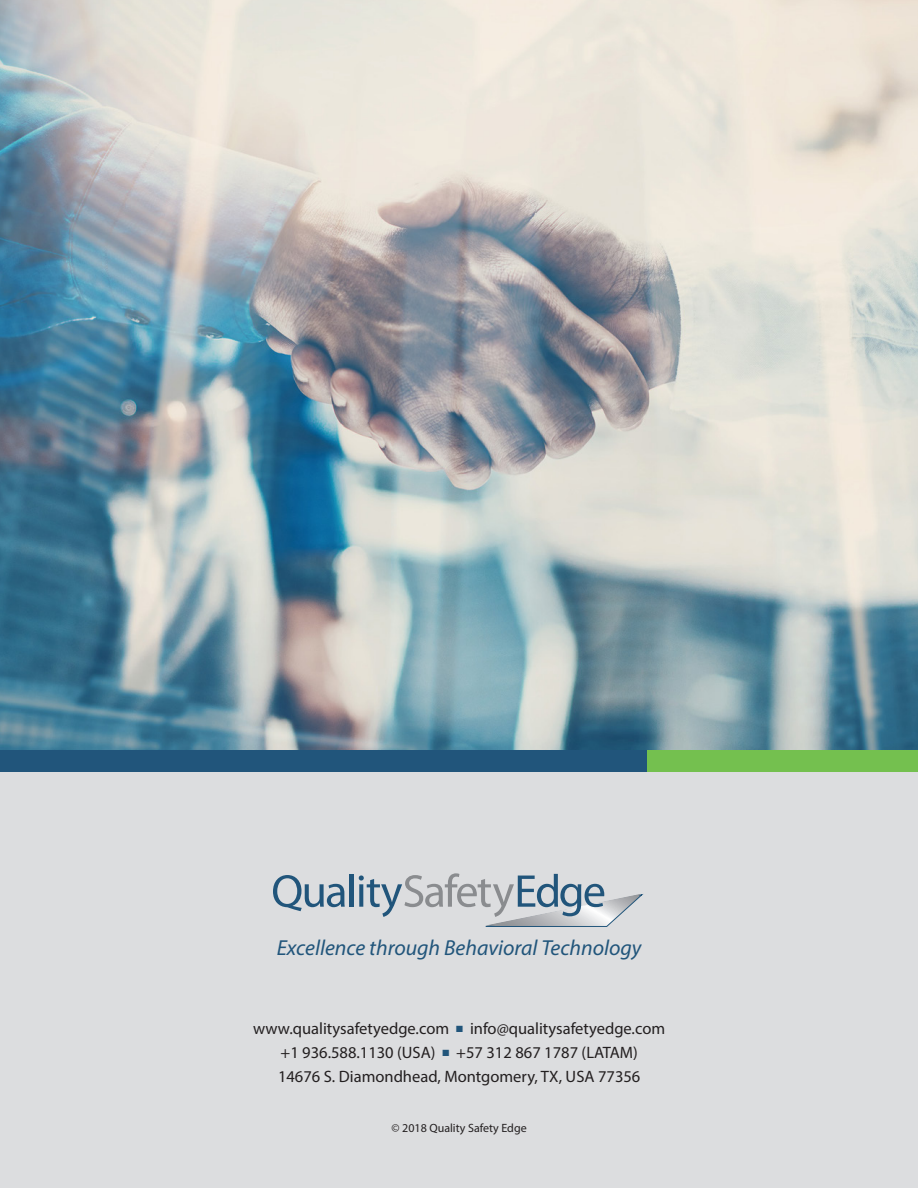
<style>
.page{position:relative;width:918px;height:1188px;background:#fff}
.page>*{position:absolute;margin:0;border:0;box-sizing:border-box;transform-origin:0 0}
.t1{font:italic 21.75px "Myriad Pro";color:#21557b}
.t2{font:16.5px/24px "Myriad Pro";color:#231f20;text-align:center}
.t3{font:12px "Myriad Pro";color:#231f20}
.s1{color:#21557b}
</style>
<div class="page">
<div style="left:0;top:770px;width:918px;height:418px;background:#dcdddf"></div>
<img style="left:0;top:0;width:918px;height:751px">
<div style="left:646px;top:751px;width:272px;height:21px;background:#74c04f"></div>
<div style="left:0;top:751px;width:646px;height:21px;background:#21557b"></div>
<svg style="left:273px;top:875px;width:72px;height:36px"></svg>
<hr style="left:349px;top:874px;width:4px;height:33px;background:#21557b">
<svg style="left:359px;top:873px;width:285px;height:54px"></svg>
<p class="t1" style="left:277px;top:935px;width:366px">Excellence through Behavioral Technology</p>
<p class="t2" style="left:253px;top:1016px;width:413px">www.qualitysafetyedge.com <span class="s1">■</span> info@qualitysafetyedge.com +1 936.588.1130 (USA) <span class="s1">■</span> +57 312 867 1787 (LATAM)<br>14676 S. Diamondhead, Montgomery, TX, USA 77356</p>
<p class="t3" style="left:392px;top:1120px;width:137px">© 2018 Quality Safety Edge</p>
</div>
